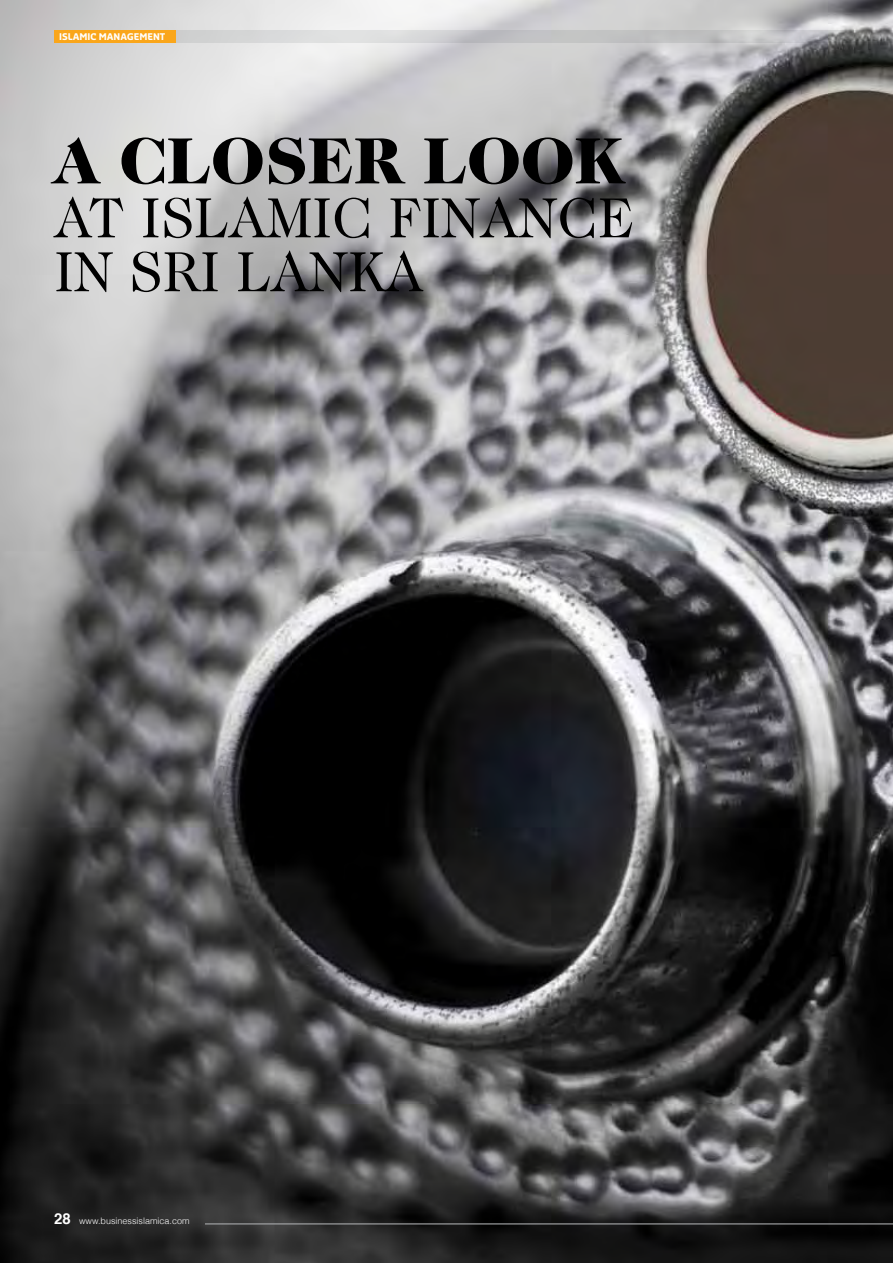
<style>
.page{position:relative;width:893px;height:1263px;background:#fff}
.page>*{position:absolute;margin:0;border:0;box-sizing:border-box;transform-origin:0 0}
.t1{font:900 66px "Caslon Two Twenty Four";color:#000}
.t2{font:57.15px/53.8px "Caslon Two Twenty Four";color:#000}
.t3{font:300 9px "Helvetica";color:#fff}
.t4{font:700 9px "Sansa";color:#fff}
.s1{font-weight:700;font-size:15px}
</style>
<div class="page">
<img style="left:0;top:0;width:893px;height:1263px">
<svg style="left:176px;top:30px;width:717px;height:13px;background:#c3c3c4"></svg>
<hr style="left:205px;top:1223px;width:688px;height:1px;background:#bcbec0">
<div style="left:54px;top:30px;width:122px;height:13px;background:#faa61a"></div>
<p class="t4" style="left:59px;top:31px;width:108px">ISLAMIC MANAGEMENT</p>
<h1 class="t1" style="left:54px;top:122px;width:571px">A CLOSER LOOK</h1>
<h2 class="t2" style="left:54px;top:190px;width:581px">AT ISLAMIC FINANCE<br>IN SRI LANKA</h2>
<p class="t3" style="left:54px;top:1216px;width:137px"><span class="s1">28</span> www.businessislamica.com</p>
</div>
